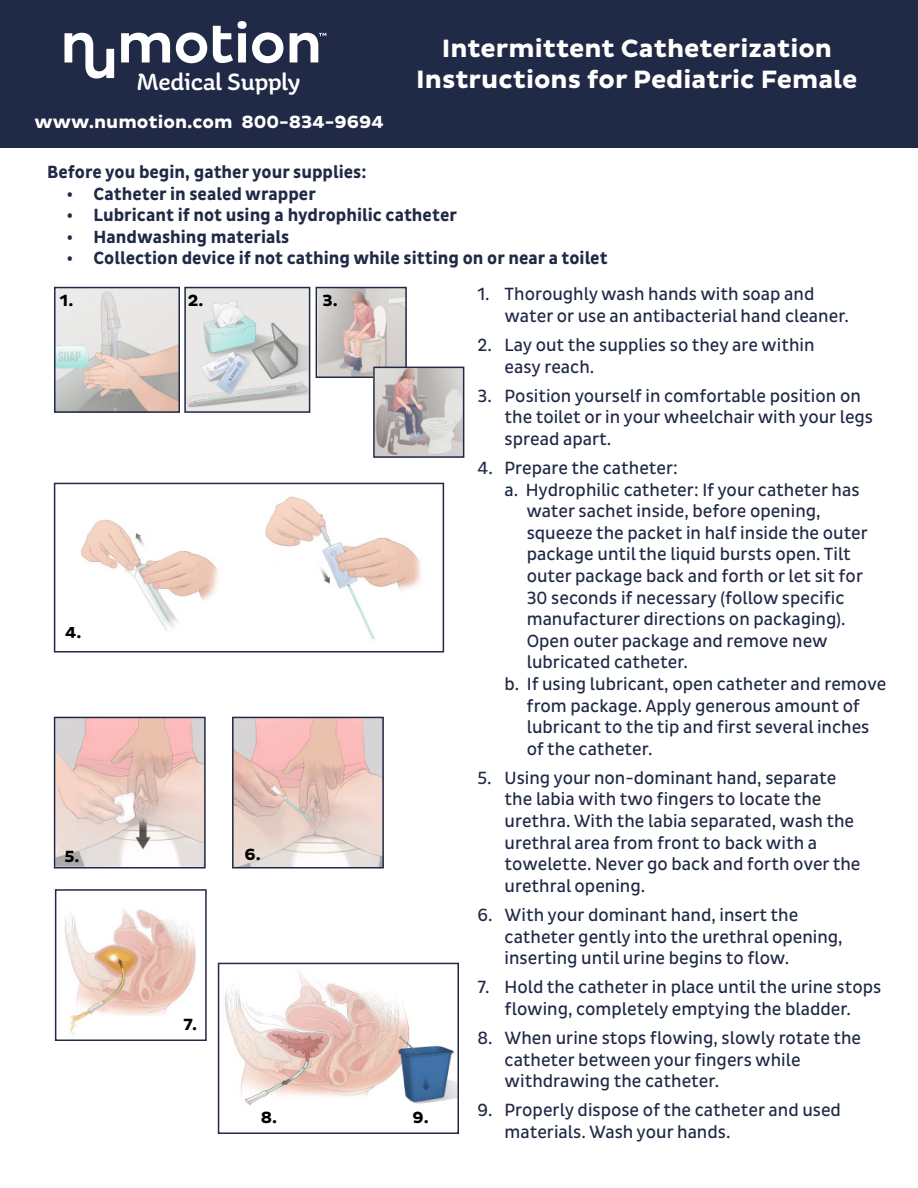
<style>
.page{position:relative;width:918px;height:1188px;background:#fff}
.page>*{position:absolute;margin:0;border:0;box-sizing:border-box;transform-origin:0 0}
.t1{font:700 25.5px/30.6px "Pluto Sans";color:#fff;text-align:center}
.t2{font:500 25.2px "Aniuk";color:#fff}
.t3{font:18px/21.6px "Pluto Sans Cond";color:#202945}
.t4{font:700 18px "Pluto Sans Cond";color:#202945}
.t5{font:700 18px "Pluto Sans";color:#fff}
.t6{font:700 16.5px "Pluto Sans";color:#000}
</style>
<div class="page">
<img style="left:56px;top:289px;width:122px;height:122px">
<div style="left:54px;top:287px;width:126px;height:126px;border:1px solid #202945"></div>
<div style="left:0;top:0;width:918px;height:148px;background:#202945"></div>
<svg style="left:64px;top:33px;width:50px;height:46px"></svg>
<svg style="left:121px;top:33px;width:49px;height:29px"></svg>
<svg style="left:176px;top:32px;width:31px;height:31px"></svg>
<svg style="left:213px;top:21px;width:70px;height:42px"></svg>
<svg style="left:290px;top:33px;width:36px;height:29px"></svg>
<img style="left:186px;top:289px;width:122px;height:122px">
<div style="left:184px;top:287px;width:126px;height:126px;border:1px solid #202945"></div>
<img style="left:318px;top:289px;width:87px;height:87px">
<div style="left:316px;top:287px;width:91px;height:91px;border:1px solid #202945"></div>
<img style="left:375px;top:369px;width:87px;height:87px">
<div style="left:373px;top:367px;width:91px;height:91px;border:1px solid #202945"></div>
<img style="left:80px;top:519px;width:139px;height:112px">
<img style="left:265px;top:496px;width:157px;height:144px">
<img style="left:56px;top:719px;width:148px;height:148px">
<div style="left:54px;top:717px;width:152px;height:152px;border:1px solid #202945"></div>
<img style="left:234px;top:719px;width:148px;height:148px">
<div style="left:232px;top:717px;width:152px;height:152px;border:1px solid #202945"></div>
<div style="left:54px;top:483px;width:390px;height:170px;border:1px solid #202945"></div>
<img style="left:64px;top:909px;width:132px;height:127px">
<div style="left:55px;top:889px;width:152px;height:152px;border:1px solid #202945"></div>
<img style="left:225px;top:970px;width:232px;height:135px">
<div style="left:218px;top:963px;width:241px;height:171px;border:1px solid #202945"></div>
<h2 class="t2" style="left:137px;top:72px;width:165px">Medical Supply</h2>
<p class="t5" style="left:34px;top:111px;width:351px">www.numotion.com 800-834-9694</p>
<h1 class="t1" style="left:416px;top:33px;width:443px">Intermittent Catheterization<br>Instructions for Pediatric Female</h1>
<p class="t4" style="left:47px;top:165px;width:321px">Before you begin, gather your supplies:</p>
<p class="t4" style="left:67px;top:186px;width:251px">• Catheter in sealed wrapper</p>
<p class="t4" style="left:67px;top:208px;width:392px">• Lubricant if not using a hydrophilic catheter</p>
<p class="t4" style="left:67px;top:229px;width:224px">• Handwashing materials</p>
<p class="t4" style="left:67px;top:251px;width:543px">• Collection device if not cathing while sitting on or near a toilet</p>
<p class="t6" style="left:60px;top:291px;width:15px">1.</p>
<p class="t6" style="left:188px;top:291px;width:17px">2.</p>
<p class="t6" style="left:322px;top:291px;width:17px">3.</p>
<p class="t6" style="left:65px;top:623px;width:18px">4.</p>
<p class="t6" style="left:64px;top:847px;width:17px">5.</p>
<p class="t6" style="left:245px;top:845px;width:18px">6.</p>
<p class="t6" style="left:184px;top:1015px;width:15px">7.</p>
<p class="t6" style="left:261px;top:1108px;width:18px">8.</p>
<p class="t6" style="left:413px;top:1108px;width:18px">9.</p>
<p class="t3" style="left:505px;top:285px;width:346px;text-indent:-27px">1. Thoroughly wash hands with soap and water or use an antibacterial hand cleaner.</p>
<p class="t3" style="left:505px;top:335px;width:311px;text-indent:-27px">2. Lay out the supplies so they are within easy reach.</p>
<p class="t3" style="left:505px;top:386px;width:370px;text-indent:-27px">3. Position yourself in comfortable position on the toilet or in your wheelchair with your legs spread apart.</p>
<p class="t3" style="left:478px;top:458px;width:202px">4. Prepare the catheter:</p>
<p class="t3" style="left:505px;top:480px;width:357px">a. Hydrophilic catheter: If your catheter has</p>
<p class="t3" style="left:526px;top:502px;width:296px">water sachet inside, before opening,</p>
<p class="t3" style="left:527px;top:523px;width:343px">squeeze the packet in half inside the outer</p>
<p class="t3" style="left:527px;top:545px;width:326px">package until the liquid bursts open. Tilt</p>
<p class="t3" style="left:527px;top:566px;width:338px">outer package back and forth or let sit for</p>
<p class="t3" style="left:527px;top:588px;width:319px">30 seconds if necessary (follow specific</p>
<p class="t3" style="left:527px;top:610px;width:320px">manufacturer directions on packaging).</p>
<p class="t3" style="left:527px;top:631px;width:302px">Open outer package and remove new</p>
<p class="t3" style="left:527px;top:653px;width:163px">lubricated catheter.</p>
<p class="t3" style="left:505px;top:674px;width:383px">b. If using lubricant, open catheter and remove</p>
<p class="t3" style="left:527px;top:696px;width:335px">from package. Apply generous amount of</p>
<p class="t3" style="left:527px;top:718px;width:344px">lubricant to the tip and first several inches</p>
<p class="t3" style="left:527px;top:739px;width:127px">of the catheter.</p>
<p class="t3" style="left:505px;top:768px;width:357px;text-indent:-27px">5. Using your non-dominant hand, separate the labia with two fingers to locate the urethra. With the labia separated, wash the urethral area from front to back with a towelette. Never go back and forth over the urethral opening.</p>
<p class="t3" style="left:505px;top:905px;width:340px;text-indent:-27px">6. With your dominant hand, insert the catheter gently into the urethral opening, inserting until urine begins to flow.</p>
<p class="t3" style="left:478px;top:978px;width:405px;text-align:center">7. Hold the catheter in place until the urine stops flowing, completely emptying the bladder.</p>
<p class="t3" style="left:505px;top:1028px;width:358px;text-indent:-27px">8. When urine stops flowing, slowly rotate the catheter between your fingers while withdrawing the catheter.</p>
<p class="t3" style="left:505px;top:1101px;width:338px;text-indent:-27px">9. Properly dispose of the catheter and used materials. Wash your hands.</p>
</div>
